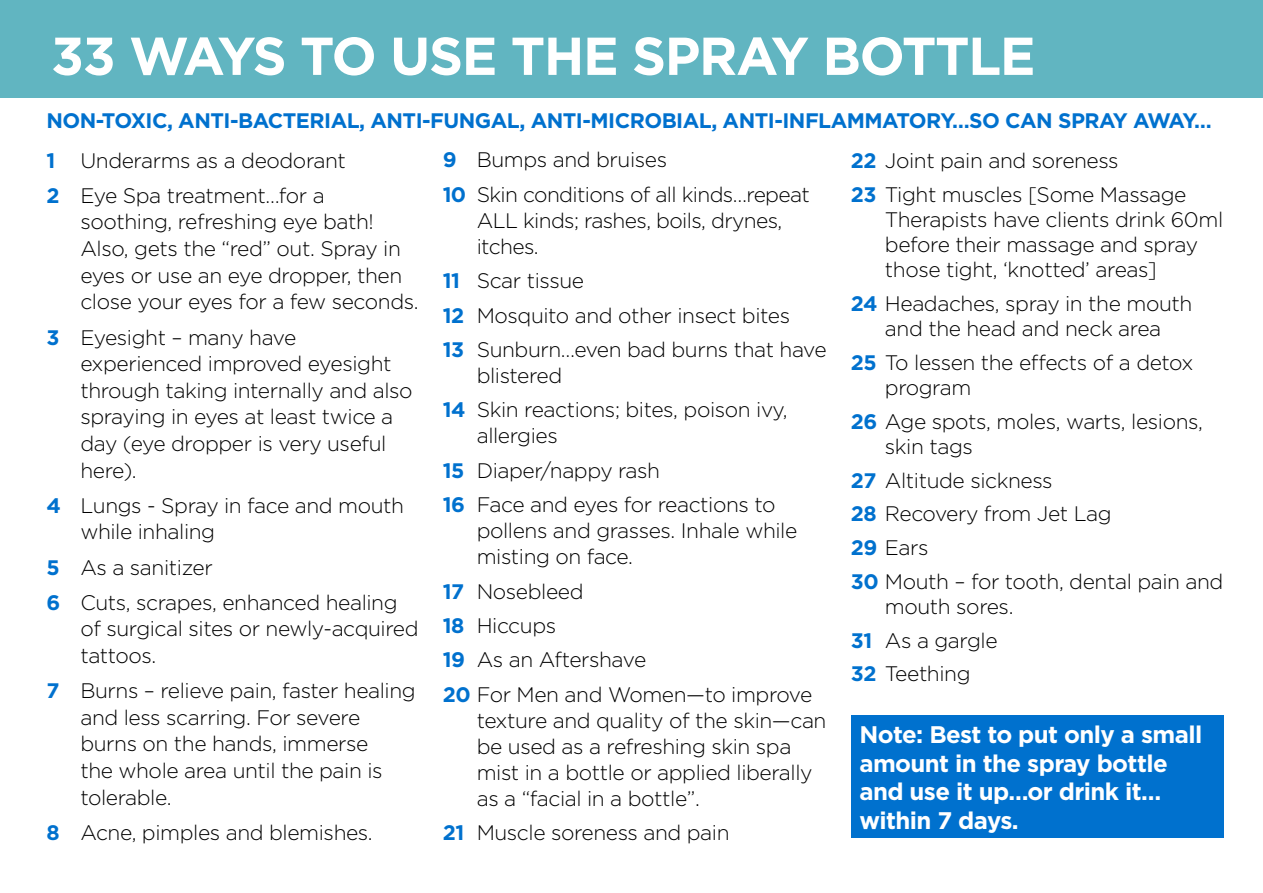
<style>
.page{position:relative;width:1263px;height:893px;background:#fff}
.page>*{position:absolute;margin:0;border:0;box-sizing:border-box;transform-origin:0 0}
.t1{font:700 53.1px "Gotham";letter-spacing:-.025em;color:#fff}
.t2{font:700 24px/28.8px "Gotham";letter-spacing:-.025em;color:#fff}
.t3{font:300 21px/26.7px "Gotham";letter-spacing:-.02em;color:#000}
.t4{font:700 21px "Gotham";letter-spacing:-.025em;color:#0071ce}
.s1{font-weight:700;color:#0071ce}
</style>
<div class="page">
<div style="left:0;top:0;width:1263px;height:98px;background:#61b5c1"></div>
<div style="left:851px;top:715px;width:372px;height:123px;background:#0071ce"></div>
<h1 class="t1" style="left:51px;top:21px;width:986px">33 WAYS TO USE THE SPRAY BOTTLE</h1>
<p class="t4" style="left:46px;top:106px;width:1167px">NON-TOXIC, ANTI-BACTERIAL, ANTI-FUNGAL, ANTI-MICROBIAL, ANTI-INFLAMMATORY…SO CAN SPRAY AWAY…</p>
<p class="t3" style="left:46px;top:142px;width:301px;line-height:35.1px"><span class="s1">1</span> Underarms as a deodorant<br><span class="s1">2</span> Eye Spa treatment…for a</p>
<p class="t3" style="left:80px;top:208px;width:340px">soothing, refreshing eye bath!<br>Also, gets the “red” out. Spray in eyes or use an eye dropper, then close your eyes for a few seconds.</p>
<p class="t3" style="left:80px;top:323px;width:334px;text-indent:-34px"><span class="s1">3</span> Eyesight – many have experienced improved eyesight through taking internally and also spraying in eyes at least twice a day (eye dropper is very useful here).</p>
<p class="t3" style="left:80px;top:491px;width:325px;text-indent:-34px"><span class="s1">4</span> Lungs - Spray in face and mouth while inhaling</p>
<p class="t3" style="left:46px;top:549px;width:353px;line-height:35.1px"><span class="s1">5</span> As a sanitizer<br><span class="s1">6</span> Cuts, scrapes, enhanced healing</p>
<p class="t3" style="left:80px;top:615px;width:340px">of surgical sites or newly-acquired tattoos.</p>
<p class="t3" style="left:80px;top:677px;width:337px;text-indent:-34px"><span class="s1">7</span> Burns – relieve pain, faster healing and less scarring. For severe burns on the hands, immerse<br>the whole area until the pain is tolerable.</p>
<p class="t3" style="left:46px;top:818px;width:328px"><span class="s1">8</span> Acne, pimples and blemishes.</p>
<p class="t3" style="left:443px;top:142px;width:369px;line-height:34.5px"><span class="s1">9</span> Bumps and bruises<br><span class="s1">10</span> Skin conditions of all kinds…repeat</p>
<p class="t3" style="left:477px;top:207px;width:307px;line-height:25.8px">ALL kinds; rashes, boils, drynes, itches.</p>
<p class="t3" style="left:443px;top:263px;width:385px;line-height:34.5px"><span class="s1">11</span> Scar tissue<br><span class="s1">12</span> Mosquito and other insect bites<br><span class="s1">13</span> Sunburn…even bad burns that have</p>
<p class="t3" style="left:443px;top:358px;width:346px;line-height:34.5px;text-indent:34px">blistered<br><span class="s1">14</span> Skin reactions; bites, poison ivy,</p>
<p class="t3" style="left:443px;top:418px;width:334px;line-height:34.5px;text-indent:34px">allergies<br><span class="s1">15</span> Diaper/nappy rash<br><span class="s1">16</span> Face and eyes for reactions to</p>
<p class="t3" style="left:477px;top:517px;width:322px;line-height:25.8px">pollens and grasses. Inhale while misting on face.</p>
<p class="t3" style="left:443px;top:573px;width:371px;line-height:34.5px"><span class="s1">17</span> Nosebleed<br><span class="s1">18</span> Hiccups<br><span class="s1">19</span> As an Aftershave<br><span class="s1">20</span> For Men and Women—to improve</p>
<p class="t3" style="left:477px;top:707px;width:351px;line-height:25.8px">texture and quality of the skin—can be used as a refreshing skin spa mist in a bottle or applied liberally as a “facial in a bottle”.</p>
<p class="t3" style="left:443px;top:819px;width:288px"><span class="s1">21</span> Muscle soreness and pain</p>
<p class="t3" style="left:851px;top:143px;width:337px;line-height:33.6px"><span class="s1">22</span> Joint pain and soreness<br><span class="s1">23</span> Tight muscles [Some Massage</p>
<p class="t3" style="left:885px;top:206px;width:340px;line-height:25.2px">Therapists have clients drink 60ml before their massage and spray those tight, ‘knotted’ areas]</p>
<p class="t3" style="left:851px;top:290px;width:343px;line-height:25.2px;text-align:center"><span class="s1">24</span> Headaches, spray in the mouth and the head and neck area</p>
<p class="t3" style="left:885px;top:349px;width:310px;line-height:25.2px;text-indent:-34px"><span class="s1">25</span> To lessen the effects of a detox program</p>
<p class="t3" style="left:885px;top:408px;width:320px;line-height:25.2px;text-indent:-34px"><span class="s1">26</span> Age spots, moles, warts, lesions, skin tags</p>
<p class="t3" style="left:851px;top:463px;width:374px;line-height:33.6px"><span class="s1">27</span> Altitude sickness<br><span class="s1">28</span> Recovery from Jet Lag<br><span class="s1">29</span> Ears<br><span class="s1">30</span> Mouth – for tooth, dental pain and</p>
<p class="t3" style="left:851px;top:589px;width:164px;line-height:33.6px;text-indent:34px">mouth sores.<br><span class="s1">31</span> As a gargle<br><span class="s1">32</span> Teething</p>
<p class="t2" style="left:859px;top:720px;width:344px">Note: Best to put only a small amount in the spray bottle and use it up…or drink it… within 7 days.</p>
</div>
